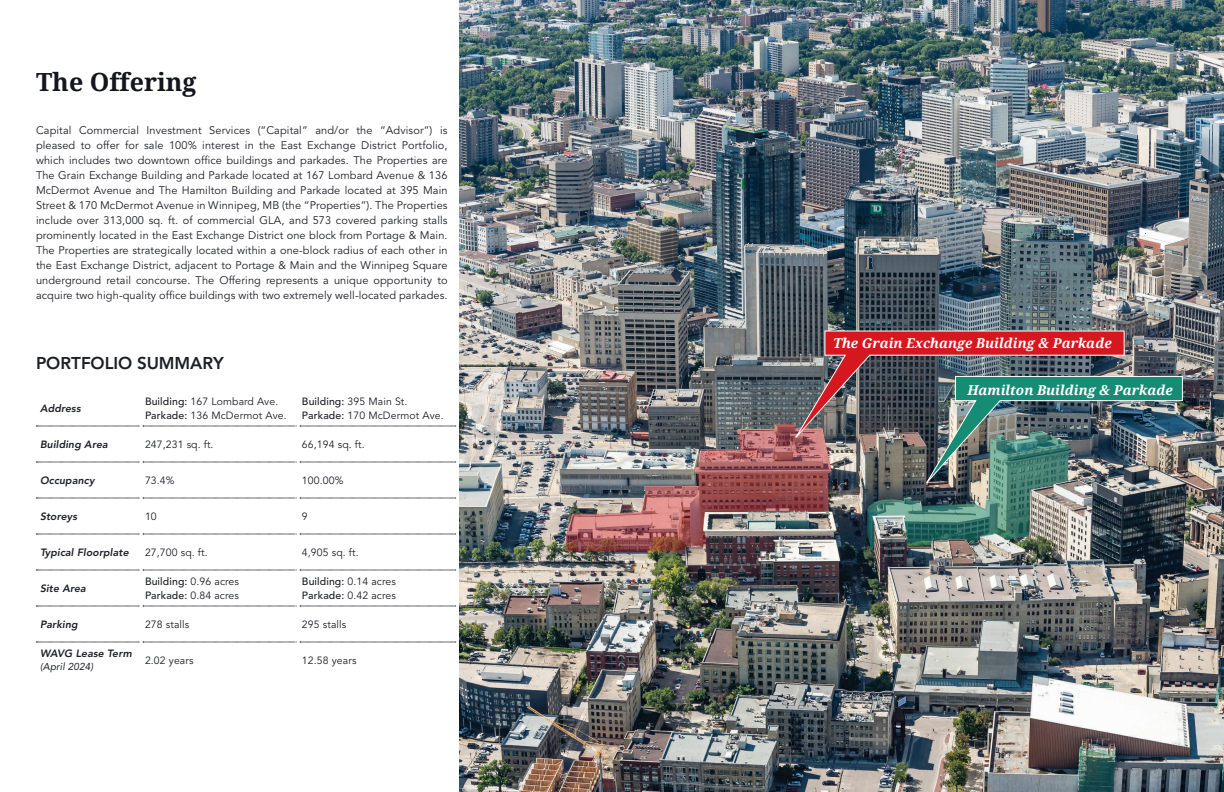
<style>
.page{position:relative;width:1224px;height:792px;background:#fff}
.page>*{position:absolute;margin:0;border:0;box-sizing:border-box;transform-origin:0 0}
.t1{font:700 25px "Droid Serif";color:#14161d}
.t2{font:800 17px "Avenir LT Std";letter-spacing:-.005em;color:#1d1f26}
.t3{font:italic 700 13.6px "Droid Serif";color:#fff}
.t4{font:11px/15px "Avenir LT Std";letter-spacing:.01em;color:#1d1f26;text-align:justify}
.t5{font:10.5px/14px "Avenir LT Std";letter-spacing:.01em;color:#1d1f26}
.t6{font:italic 800 10.5px "Avenir LT Std";letter-spacing:.01em;color:#1d1f26}
.t7{font:italic 10px "Avenir LT Std";letter-spacing:.01em;color:#1d1f26}
.s1{font-weight:500}
</style>
<div class="page">
<img style="left:460px;top:0;width:764px;height:792px">
<svg style="left:36px;top:426px;width:420px;height:1px"></svg>
<svg style="left:36px;top:462px;width:420px;height:1px"></svg>
<svg style="left:36px;top:498px;width:420px;height:1px"></svg>
<svg style="left:36px;top:534px;width:420px;height:1px"></svg>
<svg style="left:36px;top:570px;width:420px;height:1px"></svg>
<svg style="left:36px;top:606px;width:420px;height:1px"></svg>
<svg style="left:36px;top:642px;width:420px;height:1px"></svg>
<hr style="left:140px;top:426px;width:2px;height:36px;background:#fff">
<hr style="left:296px;top:426px;width:4px;height:36px;background:#fff">
<hr style="left:140px;top:462px;width:2px;height:36px;background:#fff">
<hr style="left:296px;top:462px;width:4px;height:36px;background:#fff">
<hr style="left:140px;top:498px;width:2px;height:36px;background:#fff">
<hr style="left:296px;top:498px;width:4px;height:36px;background:#fff">
<hr style="left:140px;top:534px;width:2px;height:36px;background:#fff">
<hr style="left:296px;top:534px;width:4px;height:36px;background:#fff">
<hr style="left:140px;top:570px;width:2px;height:36px;background:#fff">
<hr style="left:296px;top:570px;width:4px;height:36px;background:#fff">
<hr style="left:140px;top:606px;width:2px;height:36px;background:#fff">
<hr style="left:296px;top:606px;width:4px;height:36px;background:#fff">
<hr style="left:140px;top:642px;width:2px;height:36px;background:#fff">
<hr style="left:296px;top:642px;width:4px;height:36px;background:#fff">
<img style="left:566px;top:331px;width:617px;height:220px">
<h1 class="t1" style="left:36px;top:65px;width:162px">The Offering</h1>
<p class="t4" style="left:36px;top:123px;width:413px">Capital Commercial Investment Services (“Capital” and/or the “Advisor”) is pleased to offer for sale 100% interest in the East Exchange District Portfolio, which includes two downtown office buildings and parkades. The Properties are The Grain Exchange Building and Parkade located at 167 Lombard Avenue &amp; 136<br>McDermot Avenue and The Hamilton Building and Parkade located at 395 Main Street &amp; 170 McDermot Avenue in Winnipeg, MB (the “Properties”). The Properties include over 313,000 sq. ft. of commercial GLA, and 573 covered parking stalls prominently located in the East Exchange District one block from Portage &amp; Main.<br>The Properties are strategically located within a one-block radius of each other in the East Exchange District, adjacent to Portage &amp; Main and the Winnipeg Square underground retail concourse. The Offering represents a unique opportunity to acquire two high-quality office buildings with two extremely well-located parkades.</p>
<h2 class="t2" style="left:36px;top:353px;width:189px">PORTFOLIO SUMMARY</h2>
<p class="t6" style="left:40px;top:402px;width:42px">Address</p>
<p class="t5" style="left:145px;top:395px;width:143px"><span class="s1">Building:</span> 167 Lombard Ave.<br><span class="s1">Parkade:</span> 136 McDermot Ave.</p>
<p class="t5" style="left:302px;top:395px;width:143px"><span class="s1">Building:</span> 395 Main St.<br><span class="s1">Parkade:</span> 170 McDermot Ave.</p>
<p class="t6" style="left:40px;top:438px;width:69px">Building Area</p>
<p class="t5" style="left:145px;top:438px;width:70px">247,231 sq. ft.</p>
<p class="t5" style="left:302px;top:438px;width:64px">66,194 sq. ft.</p>
<p class="t6" style="left:40px;top:474px;width:56px">Occupancy</p>
<p class="t5" style="left:145px;top:474px;width:31px">73.4%</p>
<p class="t5" style="left:302px;top:474px;width:43px">100.00%</p>
<p class="t6" style="left:40px;top:510px;width:39px">Storeys</p>
<p class="t5" style="left:145px;top:510px;width:13px">10</p>
<p class="t5" style="left:302px;top:510px;width:7px">9</p>
<p class="t6" style="left:40px;top:546px;width:90px">Typical Floorplate</p>
<p class="t5" style="left:145px;top:546px;width:64px">27,700 sq. ft.</p>
<p class="t5" style="left:302px;top:546px;width:58px">4,905 sq. ft.</p>
<p class="t6" style="left:40px;top:582px;width:47px">Site Area</p>
<p class="t5" style="left:145px;top:575px;width:95px"><span class="s1">Building:</span> 0.96 acres<br><span class="s1">Parkade:</span> 0.84 acres</p>
<p class="t5" style="left:302px;top:575px;width:95px"><span class="s1">Building:</span> 0.14 acres<br><span class="s1">Parkade:</span> 0.42 acres</p>
<p class="t6" style="left:40px;top:618px;width:39px">Parking</p>
<p class="t5" style="left:145px;top:618px;width:46px">278 stalls</p>
<p class="t5" style="left:302px;top:618px;width:46px">295 stalls</p>
<p class="t6" style="left:40px;top:648px;width:93px">WAVG Lease Term</p>
<p class="t7" style="left:40px;top:661px;width:55px">(April 2024)</p>
<p class="t5" style="left:145px;top:654px;width:50px">2.02 years</p>
<p class="t5" style="left:302px;top:654px;width:56px">12.58 years</p>
<p class="t3" style="left:833px;top:334px;width:280px">The Grain Exchange Building &amp; Parkade</p>
<p class="t3" style="left:967px;top:380px;width:207px">Hamilton Building &amp; Parkade</p>
</div>
